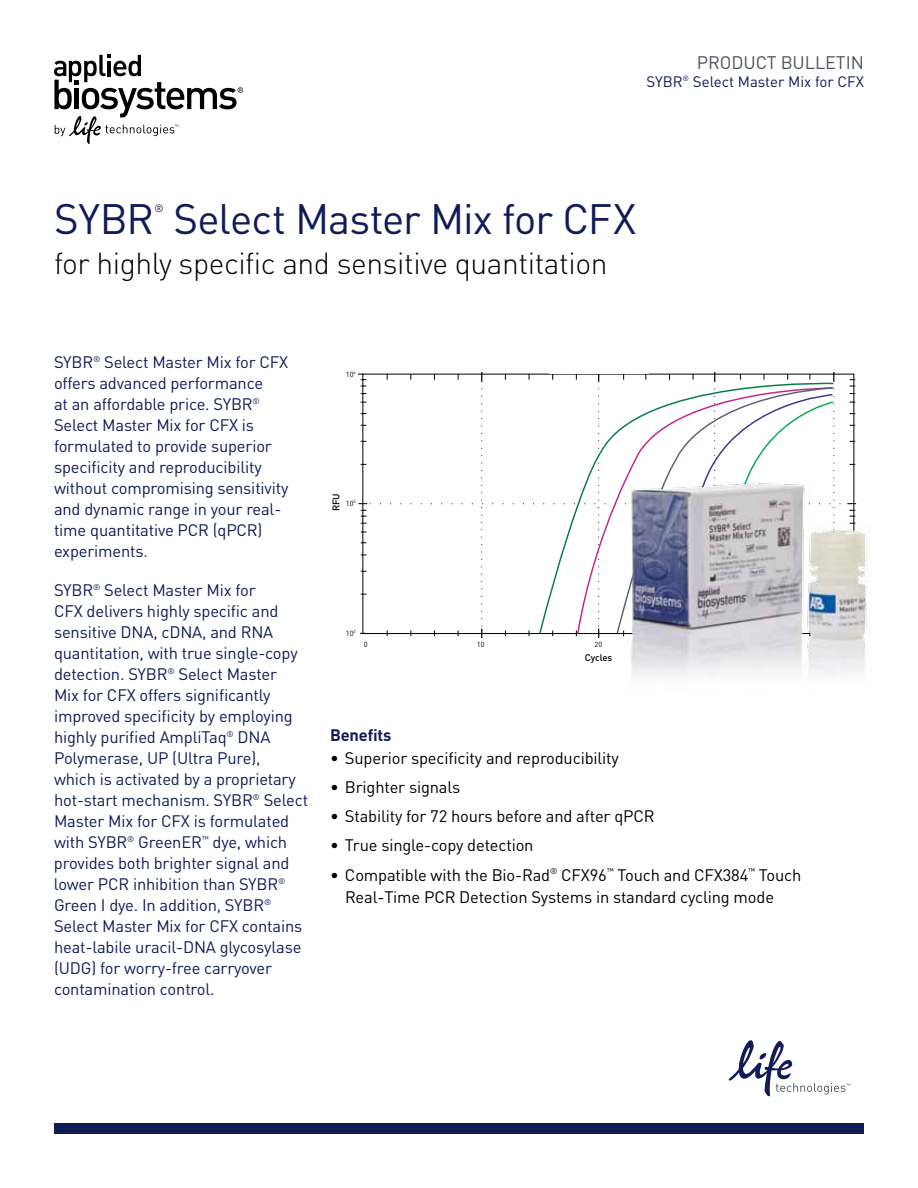
<style>
.page{position:relative;width:918px;height:1188px;background:#fff}
.page>*{position:absolute;margin:0;border:0;box-sizing:border-box;transform-origin:0 0}
.t1{font:42px "DIN Pro";letter-spacing:-.02em;color:#111b57}
.t2{font:300 30px "DIN Pro";letter-spacing:-.015em;color:#000}
.t3{font:18px "DIN Pro";letter-spacing:-.005em;color:#4d525a}
.t4{font:16.5px/21px "DIN Pro";letter-spacing:-.01em;color:#111b57}
.t5{font:16.5px/22.5px "DIN Pro";letter-spacing:-.01em;color:#000}
.t6{font:700 16.5px "DIN Pro";letter-spacing:-.01em;color:#111b57}
.t7{font:15px "DIN Pro";color:#111b57}
.t8{font:10.5px "DIN Pro";color:#111b57}
.t9{font:500 9.45px "DIN Pro";letter-spacing:-.005em;color:#000}
.t10{font:7.35px "DIN Pro";color:#000}
.s1{color:#3b3e71}
</style>
<div class="page">
<svg style="left:728px;top:1040px;width:122px;height:56px"></svg>
<svg style="left:361px;top:510px;width:5px;height:7px"></svg>
<svg style="left:358px;top:374px;width:8px;height:6px"></svg>
<svg style="left:380px;top:372px;width:476px;height:266px"></svg>
<svg style="left:616px;top:386px;width:218px;height:80px"></svg>
<div style="left:549px;top:355px;width:100px;height:19px;background:#fff"></div>
<img style="left:605px;top:466px;width:265px;height:210px">
<svg style="left:54px;top:55px;width:189px;height:89px"></svg>
<div style="left:54px;top:1123px;width:810px;height:11px;background:#111b57"></div>
<p class="t3" style="left:697px;top:50px;width:45px">Product</p>
<p class="t3" style="left:781px;top:50px;width:55px">Bu lletin</p>
<p class="t7" style="left:647px;top:71px;width:219px">SYBR<sup>®</sup> Select Master Mix for CFX</p>
<h1 class="t1" style="left:54px;top:190px;width:102px">SYBR</h1>
<p class="t8" style="left:154px;top:201px;width:11px">®</p>
<h1 class="t1" style="left:173px;top:190px;width:464px">Select Master Mix for CFX</h1>
<h2 class="t2" style="left:54px;top:243px;width:555px">for highly specific and sensitive quantitation</h2>
<p class="t4" style="left:54px;top:351px;width:236px">SYBR<sup>®</sup> Select Master Mix for CFX offers advanced performance<br>at an affordable price. SYBR<sup>®<br></sup>Select Master Mix for CFX is formulated to provide superior specificity and reproducibility without compromising sensitivity and dynamic range in your real&shy;time quantitative PCR (qPCR) experiments<span class="s1">.</span></p>
<p class="t4" style="left:54px;top:579px;width:256px">SYBR<sup>®</sup> Select Master Mix for<br>CFX delivers highly specific and sensitive DNA, cDNA, and RNA quantitation, with true single-copy detection. SYBR<sup>®</sup> Select Master<br>Mix for CFX offers significantly improved specificity by employing highly purified AmpliTaq<sup>®</sup> DNA<br>Polymerase, UP (Ultra Pure),<br>which is activated by a proprietary hot-start mechanism. SYBR<sup>®</sup> Select<br>Master Mix for CFX is formulated with SYBR<sup>®</sup> GreenER<sup>™</sup> dye, which provides both brighter signal and lower PCR inhibition than SYBR<sup>®<br></sup>Green I dye. In addition, SYBR<sup>®<br></sup>Select Master Mix for CFX contains heat-labile uracil-DNA glycosylase (UDG) for worry-free carryover contamination control.</p>
<p class="t10" style="left:346px;top:369px;width:11px">10<sup>4</sup></p>
<p class="t9" style="left:330px;top:511px;width:20px;rotate:-90deg">RFU</p>
<p class="t10" style="left:346px;top:498px;width:11px">10<sup>3</sup></p>
<p class="t10" style="left:346px;top:628px;width:11px">10<sup>2</sup></p>
<p class="t10" style="left:364px;top:639px;width:5px">0</p>
<p class="t10" style="left:477px;top:639px;width:9px">10</p>
<p class="t10" style="left:595px;top:639px;width:9px">20</p>
<p class="t9" style="left:585px;top:651px;width:29px">Cycles</p>
<p class="t6" style="left:330px;top:724px;width:63px">Benefits</p>
<p class="t5" style="left:330px;top:746px;width:290px">• Superior specificity and reproducibility</p>
<p class="t5" style="left:330px;top:775px;width:132px">• Brighter signals</p>
<p class="t5" style="left:330px;top:804px;width:326px">• Stability for 72 hours before and after qPCR</p>
<p class="t5" style="left:330px;top:833px;width:205px">• True single-copy detection</p>
<p class="t5" style="left:345px;top:863px;width:458px;text-indent:-15px">• Compatible with the Bio-Rad<sup>®</sup> CFX96<sup>™</sup> Touch and CFX384<sup>™</sup> Touch<br>Real-Time PCR Detection Systems in standard cycling mode</p>
</div>
